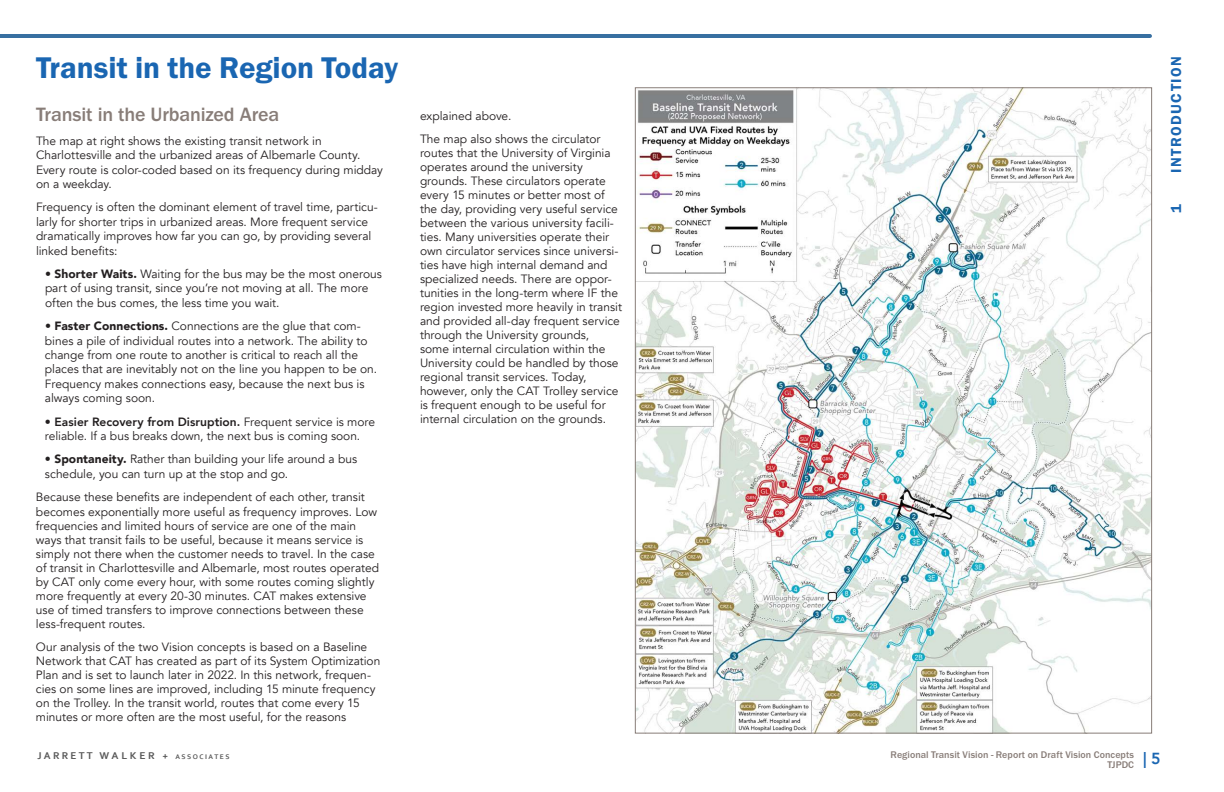
<style>
.page{position:relative;width:1224px;height:792px;background:#fff}
.page>*{position:absolute;margin:0;border:0;box-sizing:border-box;transform-origin:0 0}
.Heading_lvl_1{font:31px "Franklin Gothic URW Dem";letter-spacing:-.005em;color:#1a66b2}
.Heading_lvl_2{font:500 20px "Franklin Gothic URW";letter-spacing:-.005em;color:#887d78}
.t1{font:800 16px "Avenir";color:#1a66b2}
.t2{font:15px "Franklin Gothic URW Dem";color:#1a66b2}
.Body_text{font:12px/14px "Avenir";letter-spacing:-.005em;color:#231f20}
.t3{font:700 10.4px "Corbel";letter-spacing:.215em;color:#595959}
.t4{font:500 10px/10px "Franklin Gothic URW";letter-spacing:.005em;color:#887d78;text-align:right}
.s1{font-weight:900}
.s2{font-weight:800}
.s3{font-size:7px}
</style>
<div class="page">
<hr style="left:0;top:34px;width:1150px;height:4px;background:#376fa1">
<img style="left:637px;top:89px;width:513px;height:643px">
<p class="Heading_lvl_1" style="left:36px;top:48px;width:364px">Transit in the Region Today</p>
<p class="Heading_lvl_2" style="left:36px;top:102px;width:245px">Transit in the Urbanized Area</p>
<p class="Body_text" style="left:36px;top:134px;width:349px;line-height:14.4px">The map at right shows the existing transit network in Charlottesville and the urbanized areas of Albemarle County.<br>Every route is color-coded based on its frequency during midday on a weekday.</p>
<p class="Body_text" style="left:36px;top:200px;width:343px;line-height:14.4px">Frequency is often the dominant element of travel time, particu&shy;larly for shorter trips in urbanized areas. More frequent service dramatically improves how far you can go, by providing several linked benefits:</p>
<p class="Body_text" style="left:45px;top:267px;width:338px;line-height:14.4px"><span class="s1">• Shorter Waits.</span> Waiting for the bus may be the most onerous part of using transit, since you’re not moving at all. The more often the bus comes, the less time you wait.</p>
<p class="Body_text" style="left:45px;top:319px;width:334px;line-height:14.4px"><span class="s1">• Faster Connections.</span> Connections are the glue that com&shy;bines a pile of individual routes into a network. The ability to change from one route to another is critical to reach all the places that are inevitably not on the line you happen to be on.<br>Frequency makes connections easy, because the next bus is always coming soon.</p>
<p class="Body_text" style="left:45px;top:414px;width:332px;line-height:14.4px"><span class="s2">• Easier Recovery from Disruption.</span> Frequent service is more reliable. If a bus breaks down, the next bus is coming soon.</p>
<p class="Body_text" style="left:45px;top:452px;width:314px;line-height:14.4px"><span class="s1">• Spontaneity.</span> Rather than building your life around a bus schedule, you can turn up at the stop and go.</p>
<p class="Body_text" style="left:36px;top:490px;width:345px">Because these benefits are independent of each other, transit becomes exponentially more useful as frequency improves. Low frequencies and limited hours of service are one of the main ways that transit fails to be useful, because it means service is simply not there when the customer needs to travel. In the case of transit in Charlottesville and Albemarle, most routes operated by CAT only come every hour, with some routes coming slightly more frequently at every 20-30 minutes. CAT makes extensive use of timed transfers to improve connections between these less-frequent routes.</p>
<p class="Body_text" style="left:36px;top:640px;width:346px">Our analysis of the two Vision concepts is based on a Baseline Network that CAT has created as part of its System Optimization Plan and is set to launch later in 2022. In this network, frequen&shy;cies on some lines are improved, including 15 minute frequency on the Trolley. In the transit world, routes that come every 15 minutes or more often are the most useful, for the reasons</p>
<p class="Body_text" style="left:420px;top:109px;width:93px">explained above.</p>
<p class="Body_text" style="left:420px;top:132px;width:204px">The map also shows the circulator routes that the University of Virginia operates around the university grounds. These circulators operate every 15 minutes or better most of the day, providing very useful service between the various university facili&shy;ties. Many universities operate their own circulator services since universi&shy;ties have high internal demand and specialized needs. There are oppor&shy;tunities in the long-term where IF the region invested more heavily in transit and provided all-day frequent service through the University grounds,<br>some internal circulation within the University could be handled by those regional transit services. Today, however, only the CAT Trolley service is frequent enough to be useful for internal circulation on the grounds.</p>
<p class="t2" style="left:1167px;top:77px;width:20px;rotate:-90deg">on</p>
<p class="t2" style="left:1167px;top:173px;width:69px;rotate:-90deg">Introducti</p>
<p class="t2" style="left:1167px;top:213px;width:10px;rotate:-90deg">1</p>
<p class="t4" style="left:891px;top:750px;width:245px">Regional Transit Vision - Report on Draft Vision Concepts<br>TJPDC</p>
<p class="t3" style="left:38px;top:749px;width:194px">JARRETT WALKER + <span class="s3">ASSOCIATES</span></p>
<h3 class="t1" style="left:1143px;top:746px;width:19px">| 5</h3>
</div>
